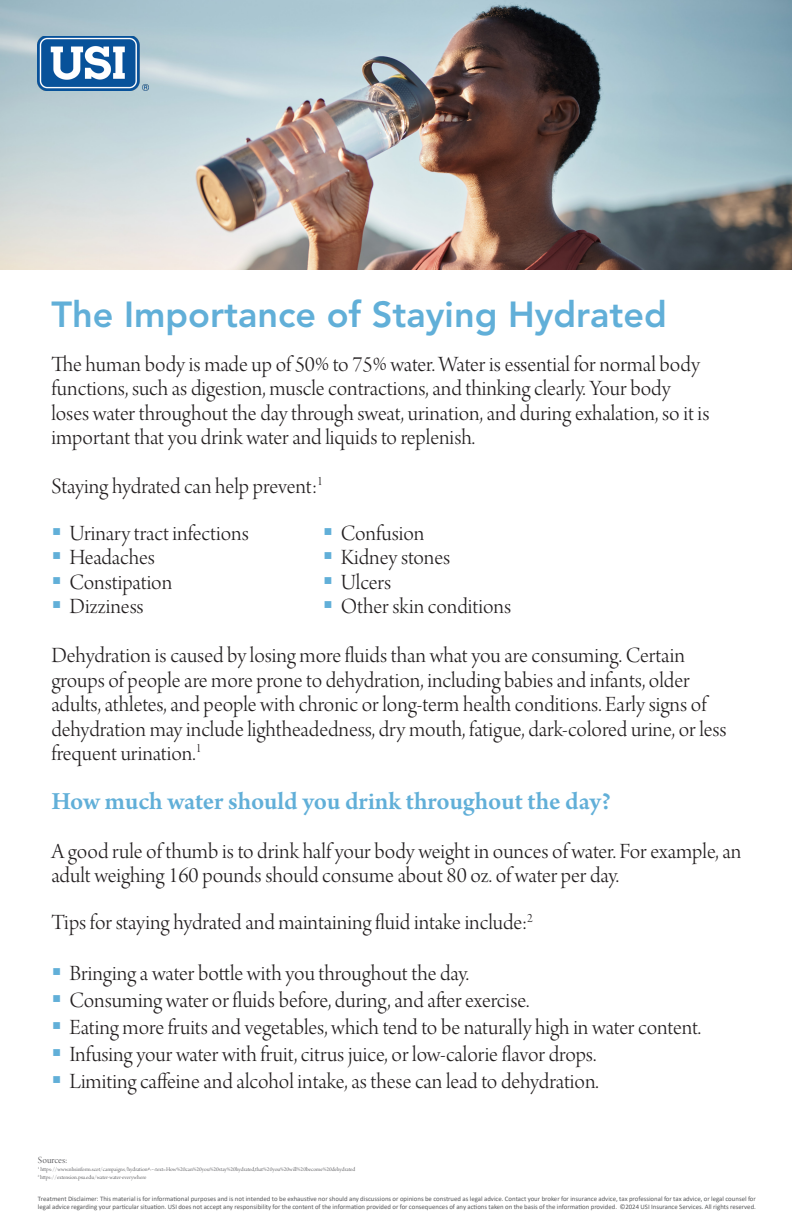
<style>
.page{position:relative;width:792px;height:1224px;background:#fff}
.page>*{position:absolute;margin:0;border:0;box-sizing:border-box;transform-origin:0 0}
.t1{font:800 36px "Avenir LT Std";color:#61afd8}
.t2{font:600 26px "Arno Pro";letter-spacing:-.005em;color:#61afd8}
.t3{font:23px/24.4px "Arno Pro Light Display";color:#231f20}
.t4{font:10px "Arno Pro Display";color:#636366}
.t5{font:6.8px/8px "Calibri";color:#57585a}
.t6{font:6px "Arno Pro Display";color:#636366}
</style>
<div class="page">
<img style="left:0;top:0;width:792px;height:270px">
<img style="left:38px;top:36px;width:111px;height:55px">
<p class="t1" style="left:51px;top:293px;width:617px">The Importance of Staying Hydrated</p>
<p class="t3" style="left:51px;top:354px;width:660px">The human body is made up of 50% to 75% water. Water is essential for normal body functions, such as digestion, muscle contractions, and thinking clearly. Your body loses water throughout the day through sweat, urination, and during exhalation, so it is important that you drink water and liquids to replenish.</p>
<p class="t3" style="left:51px;top:476px;width:273px">Staying hydrated can help prevent:<sup>1</sup></p>
<p class="t3" style="left:69px;top:523px;width:181px">Urinary tract infections</p>
<p class="t3" style="left:69px;top:547px;width:87px">Headaches</p>
<p class="t3" style="left:69px;top:571px;width:104px">Constipation</p>
<p class="t3" style="left:69px;top:596px;width:76px">Dizziness</p>
<p class="t3" style="left:341px;top:523px;width:85px">Confusion</p>
<p class="t3" style="left:341px;top:547px;width:111px">Kidney stones</p>
<p class="t3" style="left:341px;top:571px;width:52px">Ulcers</p>
<p class="t3" style="left:341px;top:596px;width:172px">Other skin conditions</p>
<p class="t3" style="left:51px;top:645px;width:677px">Dehydration is caused by losing more fluids than what you are consuming. Certain groups of people are more prone to dehydration, including babies and infants, older adults, athletes, and people with chronic or long-term health conditions. Early signs of dehydration may include lightheadedness, dry mouth, fatigue, dark-colored urine, or less frequent urination.<sup>1</sup></p>
<p class="t2" style="left:51px;top:786px;width:561px">How much water should you drink throughout the day?</p>
<p class="t3" style="left:51px;top:840px;width:692px">A good rule of thumb is to drink half your body weight in ounces of water. For example, an adult weighing 160 pounds should consume about 80 oz. of water per day.</p>
<p class="t3" style="left:51px;top:912px;width:483px">Tips for staying hydrated and maintaining fluid intake include:<sup>2</sup></p>
<p class="t3" style="left:69px;top:963px;width:401px">Bringing a water bottle with you throughout the day.</p>
<p class="t3" style="left:69px;top:990px;width:461px">Consuming water or fluids before, during, and after exercise.</p>
<p class="t3" style="left:69px;top:1017px;width:633px">Eating more fruits and vegetables, which tend to be naturally high in water content.</p>
<p class="t3" style="left:69px;top:1044px;width:528px">Infusing your water with fruit, citrus juice, or low-calorie flavor drops.</p>
<p class="t3" style="left:69px;top:1071px;width:531px">Limiting caffeine and alcohol intake, as these can lead to dehydration.</p>
<p class="t4" style="left:38px;top:1154px;width:31px">Sources:</p>
<p class="t6" style="left:38px;top:1166px;width:319px"><sup>1</sup> https://www.nhsinform.scot/campaigns/hydration#:~:text=How%20can%20you%20stay%20hydrated,that%20you%20will%20become%20dehydrated</p>
<p class="t6" style="left:38px;top:1174px;width:110px"><sup>2</sup> https://extension.psu.edu/water-water-everywhere</p>
<p class="t5" style="left:38px;top:1195px;width:719px">Treatment Disclaimer: This material is for informational purposes and is not intended to be exhaustive nor should any discussions or opinions be construed as legal advice. Contact your broker for insurance advice, tax professional for tax advice, or legal counsel for legal advice regarding your particular situation. USI does not accept any responsibility for the content of the information provided or for consequences of any actions taken on the basis of the information provided. ©2024 USI Insurance Services. All rights reserved.</p>
</div>
